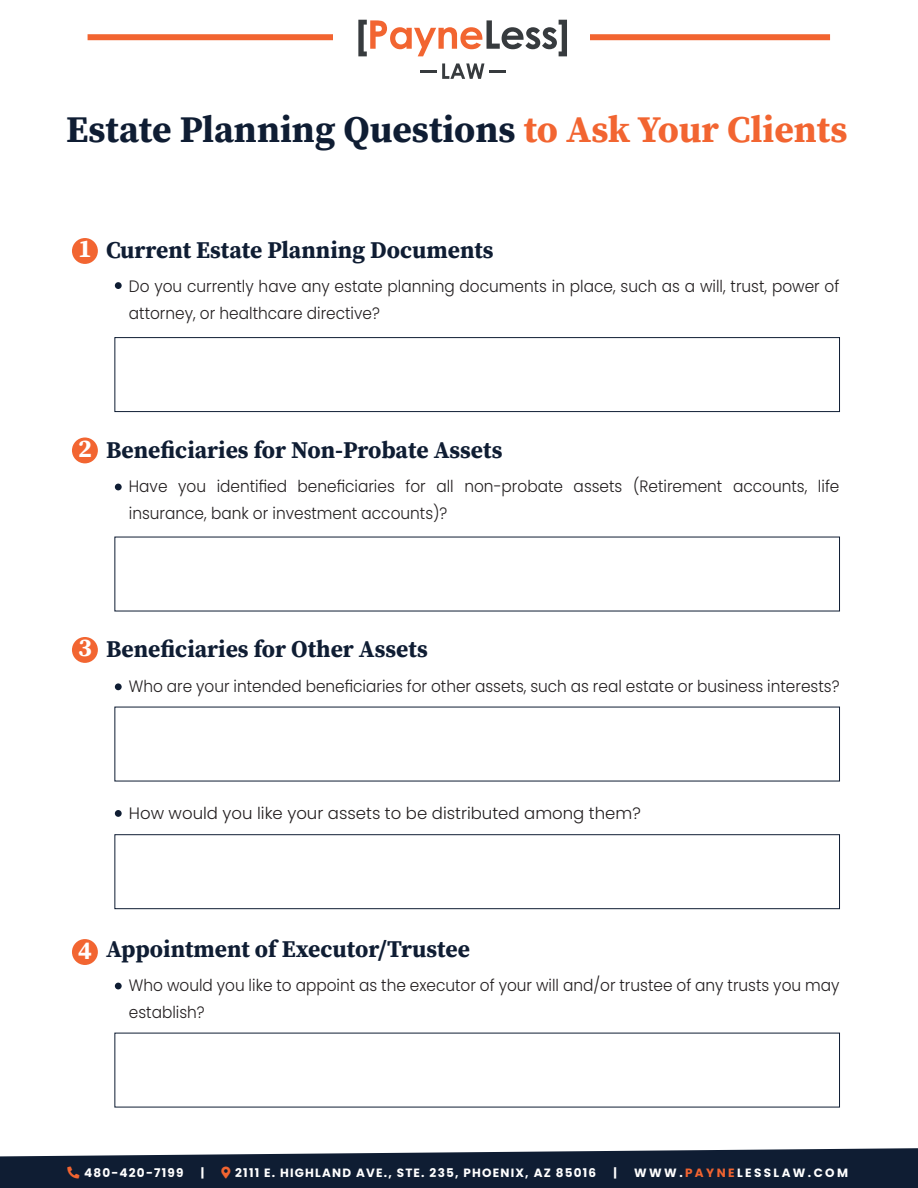
<style>
.page{position:relative;width:918px;height:1188px;background:#fff}
.page>*{position:absolute;margin:0;border:0;box-sizing:border-box;transform-origin:0 0}
.t1{font:700 37.5px "Source Serif Pro";color:#0f1d33}
.t2{font:700 25.5px "Source Serif Pro";color:#fff}
.t3{font:700 24px "Source Serif Pro";color:#0f1d33}
.t4{font:300 16.5px/27px "Poppins";color:#231f20;scale:.93 1}
.t5{font:300 16.5px "Poppins";color:#231f20}
.t6{font:700 12px "Poppins";letter-spacing:.1em;color:#fff}
.t7{font:700 12px "Poppins";letter-spacing:.2em;color:#fff}
.s1{color:#f26531}
.s2{color:#f26430}
</style>
<div class="page">
<div style="left:72px;top:238px;width:26px;height:26px;background:#f26531;border-radius:50%"></div>
<div style="left:72px;top:438px;width:26px;height:25px;background:#f26531;border-radius:50%"></div>
<div style="left:72px;top:637px;width:26px;height:26px;background:#f26531;border-radius:50%"></div>
<div style="left:72px;top:939px;width:26px;height:26px;background:#f26531;border-radius:50%"></div>
<div style="left:88px;top:34px;width:742px;height:6px;background:#f26430"></div>
<div style="left:333px;top:15px;width:257px;height:50px;background:#fff"></div>
<svg style="left:358px;top:20px;width:209px;height:36px"></svg>
<hr style="left:420px;top:70px;width:17px;height:3px;background:#373b3e">
<hr style="left:489px;top:70px;width:17px;height:3px;background:#373b3e">
<svg style="left:442px;top:63px;width:42px;height:16px"></svg>
<div style="left:115px;top:282px;width:7px;height:7px;background:#0f1d33;border-radius:50%"></div>
<div style="left:115px;top:484px;width:7px;height:6px;background:#0f1d33;border-radius:50%"></div>
<div style="left:115px;top:683px;width:7px;height:7px;background:#0f1d33;border-radius:50%"></div>
<div style="left:115px;top:810px;width:7px;height:7px;background:#0f1d33;border-radius:50%"></div>
<div style="left:115px;top:983px;width:7px;height:6px;background:#0f1d33;border-radius:50%"></div>
<div style="left:114px;top:337px;width:726px;height:75px;border:1px solid #0f1d33"></div>
<div style="left:114px;top:834px;width:726px;height:75px;border:1px solid #0f1d33"></div>
<svg style="left:0;top:1148px;width:918px;height:40px;background:#293549"></svg>
<h1 class="t1" style="left:66px;top:104px;width:783px">Estate Planning Questions <span class="s1">to Ask Your Clients</span></h1>
<h2 class="t2" style="left:78px;top:231px;width:15px">1</h2>
<h3 class="t3" style="left:106px;top:233px;width:389px">Current Estate Planning Documents</h3>
<p class="t4" style="left:129px;top:273px;width:766px">Do you currently have any estate planning documents in place, such as a will, trust, power of attorney, or healthcare directive?</p>
<h2 class="t2" style="left:78px;top:431px;width:15px">2</h2>
<h3 class="t3" style="left:106px;top:433px;width:398px">Beneficiaries for Non-Probate Assets</h3>
<p class="t4" style="left:129px;top:473px;width:766px">Have you identified beneficiaries for all non-probate assets (Retirement accounts, life insurance, bank or investment accounts)?</p>
<h2 class="t2" style="left:78px;top:630px;width:15px">3</h2>
<h3 class="t3" style="left:106px;top:633px;width:323px">Beneficiaries for Other Assets</h3>
<p class="t4" style="left:129px;top:673px;width:766px">Who are your intended beneficiaries for other assets, such as real estate or business interests?</p>
<p class="t5" style="left:129px;top:804px;width:513px">How would you like your assets to be distributed among them?</p>
<h2 class="t2" style="left:78px;top:932px;width:15px">4</h2>
<h3 class="t3" style="left:106px;top:932px;width:366px">Appointment of Executor/Trustee</h3>
<p class="t4" style="left:129px;top:972px;width:766px">Who would you like to appoint as the executor of your will and/or trustee of any trusts you may establish?</p>
<p class="t6" style="left:84px;top:1166px;width:101px">480-420-7199</p>
<p class="t6" style="left:201px;top:1166px;width:5px">|</p>
<p class="t6" style="left:235px;top:1166px;width:362px">2111 E. HIGHLAND AVE., STE. 235, PHOENIX, AZ 85016</p>
<p class="t6" style="left:614px;top:1166px;width:5px">|</p>
<p class="t7" style="left:634px;top:1166px;width:215px">WWW.<span class="s2">PAYNE</span>LESSLAW.COM</p>
</div>
